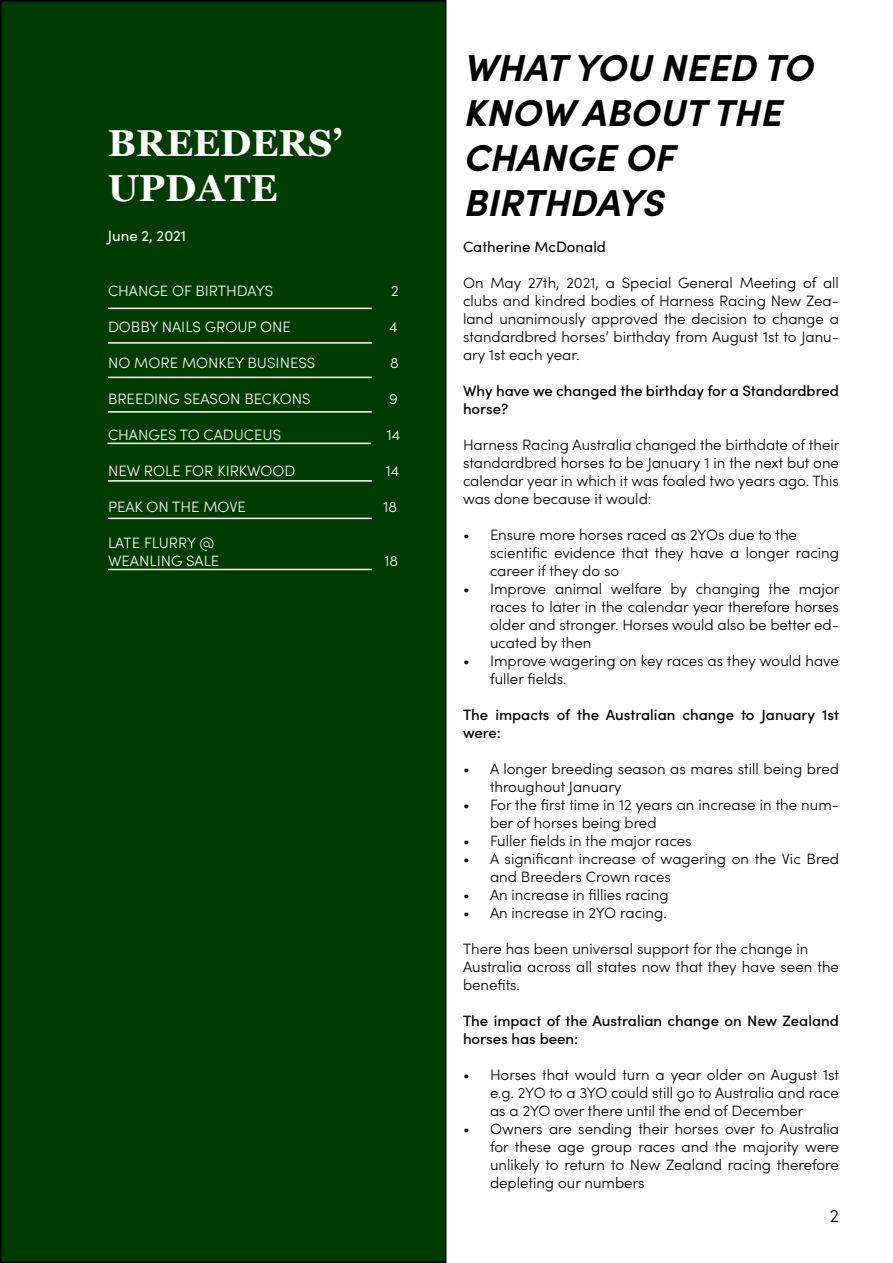
<style>
.page{position:relative;width:893px;height:1263px;background:#fff}
.page>*{position:absolute;margin:0;border:0;box-sizing:border-box;transform-origin:0 0}
.t1{font:italic 700 37.5px/45px "Sofia Pro";color:#000}
.t2{font:700 37.5px "Georgia";color:#fff}
.t3{font:300 18px "Sofia Pro";color:#000}
.t4{font:300 15px/18px "Sofia Pro";color:#000}
.t5{font:300 15px "Sofia Pro";color:#fff}
.t6{font:500 15px/18px "Sofia Pro";color:#000}
.t7{font:15px "Sofia Pro";color:#000}
.t8{font:15px "Sofia Pro";color:#fff}
</style>
<div class="page">
<div style="left:1px;top:1px;width:445px;height:1261px;background:#003c00"></div>
<hr style="left:108px;top:308px;width:264px;height:1px;background:#fff">
<hr style="left:108px;top:342px;width:264px;height:2px;background:#fff">
<hr style="left:108px;top:377px;width:264px;height:1px;background:#fff">
<hr style="left:108px;top:411px;width:264px;height:2px;background:#fff">
<hr style="left:107px;top:443px;width:264px;height:1px;background:#fff">
<hr style="left:108px;top:480px;width:264px;height:2px;background:#fff">
<hr style="left:108px;top:518px;width:264px;height:1px;background:#fff">
<hr style="left:108px;top:569px;width:264px;height:1px;background:#fff">
<p class="t2" style="left:108px;top:115px;width:236px">BREEDERS’</p>
<p class="t2" style="left:108px;top:160px;width:171px">UPDATE</p>
<p class="t8" style="left:108px;top:224px;width:80px">June 2, 2021</p>
<p class="t5" style="left:108px;top:280px;width:167px">CHANGE OF BIRTHDAYS</p>
<p class="t5" style="left:391px;top:280px;width:9px">2</p>
<p class="t5" style="left:108px;top:316px;width:184px">DOBBY NAILS GROUP ONE</p>
<p class="t5" style="left:389px;top:316px;width:10px">4</p>
<p class="t5" style="left:108px;top:352px;width:209px">NO MORE MONKEY BUSINESS</p>
<p class="t5" style="left:390px;top:352px;width:10px">8</p>
<p class="t5" style="left:108px;top:388px;width:204px">BREEDING SEASON BECKONS</p>
<p class="t5" style="left:389px;top:388px;width:10px">9</p>
<p class="t5" style="left:108px;top:424px;width:175px">CHANGES TO CADUCEUS</p>
<p class="t5" style="left:387px;top:424px;width:15px">14</p>
<p class="t5" style="left:108px;top:460px;width:189px">NEW ROLE FOR KIRKWOOD</p>
<p class="t5" style="left:386px;top:460px;width:15px">14</p>
<p class="t5" style="left:108px;top:496px;width:139px">PEAK ON THE MOVE</p>
<p class="t5" style="left:384px;top:496px;width:15px">18</p>
<p class="t5" style="left:108px;top:532px;width:108px">LATE FLURRY @</p>
<p class="t5" style="left:108px;top:550px;width:113px">WEANLING SALE</p>
<p class="t5" style="left:384px;top:550px;width:15px">18</p>
<p class="t1" style="left:463px;top:42px;width:351px">WHAT YOU NEED TO<br>KNOW ABOUT THE<br>CHANGE OF</p>
<p class="t1" style="left:463px;top:177px;width:202px">BIRTHDAYS</p>
<p class="t7" style="left:463px;top:236px;width:145px">Catherine McDonald</p>
<p class="t4" style="left:463px;top:273px;width:377px;text-align:justify">On May 27th, 2021, a Special General Meeting of all clubs and kindred bodies of Harness Racing New Zea&shy;land unanimously approved the decision to change a standardbred horses’ birthday from August 1st to Janu&shy;ary 1st each year.</p>
<p class="t6" style="left:463px;top:381px;width:377px">Why have we changed the birthday for a Standardbred horse?</p>
<p class="t4" style="left:463px;top:435px;width:378px;text-align:justify">Harness Racing Australia changed the birthdate of their standardbred horses to be January 1 in the next but one calendar year in which it was foaled two years ago. This was done because it would:</p>
<p class="t4" style="left:490px;top:525px;width:350px;text-indent:-27px">• Ensure more horses raced as 2YOs due to the scientific evidence that they have a longer racing career if they do so</p>
<p class="t4" style="left:490px;top:579px;width:351px;text-align:justify;text-indent:-27px">• Improve animal welfare by changing the major races to later in the calendar year therefore horses older and stronger. Horses would also be better ed&shy;ucated by then</p>
<p class="t4" style="left:490px;top:651px;width:350px;text-indent:-27px">• Improve wagering on key races as they would have fuller fields.</p>
<p class="t6" style="left:463px;top:705px;width:377px">The impacts of the Australian change to January 1st were:</p>
<p class="t4" style="left:490px;top:759px;width:350px;text-indent:-27px">• A longer breeding season as mares still being bred throughout January</p>
<p class="t4" style="left:490px;top:795px;width:350px;text-indent:-27px">• For the first time in 12 years an increase in the num&shy;ber of horses being bred</p>
<p class="t4" style="left:463px;top:831px;width:230px">• Fuller fields in the major races</p>
<p class="t4" style="left:490px;top:849px;width:350px;text-indent:-27px">• A significant increase of wagering on the Vic Bred and Breeders Crown races</p>
<p class="t4" style="left:463px;top:885px;width:207px">• An increase in fillies racing</p>
<p class="t4" style="left:463px;top:903px;width:205px">• An increase in 2YO racing.</p>
<p class="t4" style="left:463px;top:939px;width:377px">There has been universal support for the change in<br>Australia across all states now that they have seen the benefits.</p>
<p class="t6" style="left:463px;top:1011px;width:377px">The impact of the Australian change on New Zealand horses has been:</p>
<p class="t4" style="left:490px;top:1065px;width:351px;text-align:justify;text-indent:-27px">• Horses that would turn a year older on August 1st e.g. 2YO to a 3YO could still go to Australia and race as a 2YO over there until the end of December</p>
<p class="t4" style="left:490px;top:1119px;width:350px;text-align:justify;text-indent:-27px">• Owners are sending their horses over to Australia for these age group races and the majority were unlikely to return to New Zealand racing therefore depleting our numbers</p>
<p class="t3" style="left:830px;top:1203px;width:11px">2</p>
</div>
